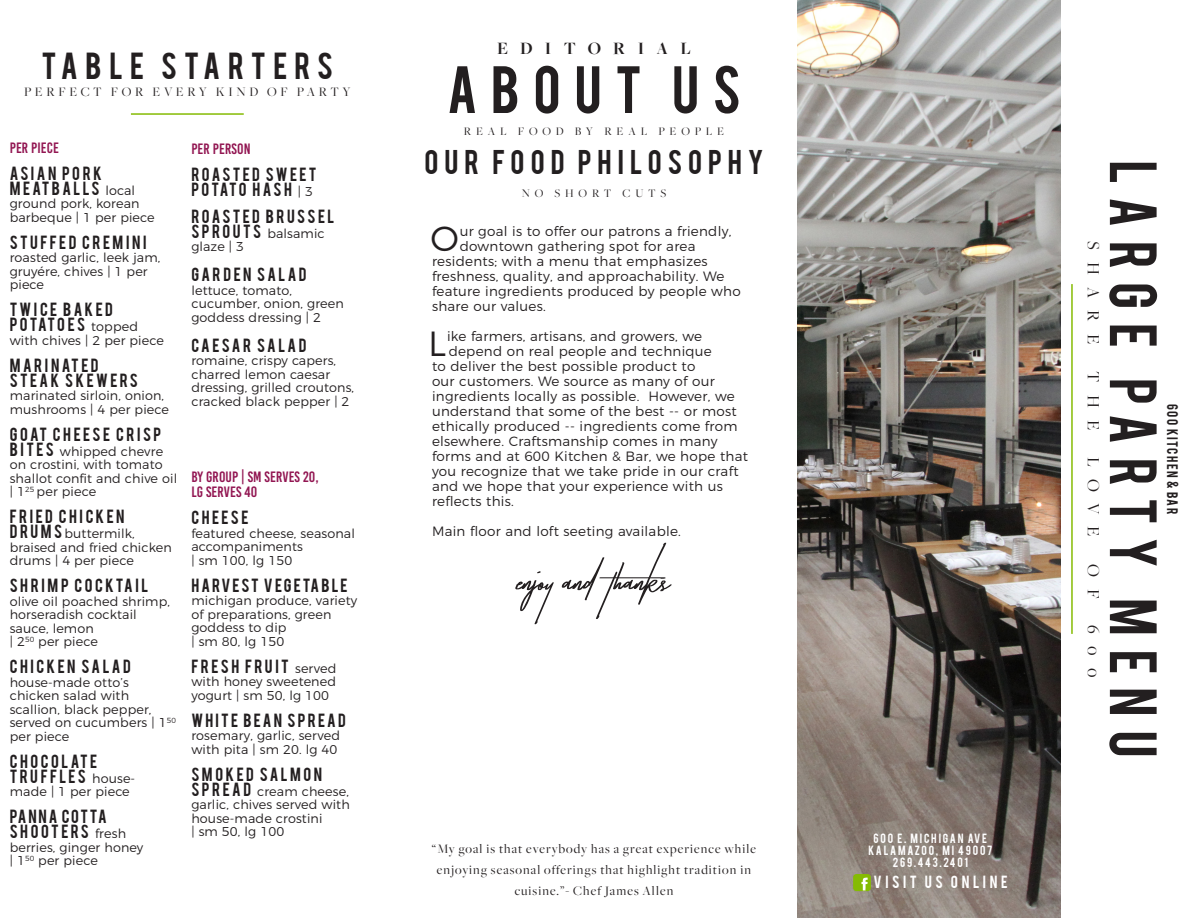
<style>
.page{position:relative;width:1188px;height:918px;background:#fff}
.page>*{position:absolute;margin:0;border:0;box-sizing:border-box;transform-origin:0 0}
.Footer_Page_Numbers{font:58.5px "Takenby Vultures Demo";color:#231f20}
.Footer_Page_Numbers-2{font:52.5px "Bebas";letter-spacing:.24em;color:#231f20}
.Footer_Page_Numbers-3{font:52.5px "Bebas";letter-spacing:.26em;color:#231f20}
.Footer_Page_Numbers-4{font:300 34.95px "Montserrat";color:#231f20}
.Footer_Page_Numbers-5{font:29.7px "Bebas";letter-spacing:.24em;color:#231f20}
.Footer_Page_Numbers-6{font:27px "Bebas";letter-spacing:.22em;color:#231f20}
.Footer_Page_Numbers-7{font:18px "Freight Big";letter-spacing:.68em;color:#231f20}
.Footer_Page_Numbers-8{font:700 18px "Freight Big";letter-spacing:.68em;color:#231f20}
.Body_Header{font:15px/15px "Bebas";letter-spacing:.15em;color:#231f20}
.Body_Header-2{font:15px "Bebas";letter-spacing:.17em;color:#231f20}
.Body_Text{font:15px/15px "Bebas";letter-spacing:.16em;color:#231f20}
.Body_Header-3{font:15px "Bebas Kai";letter-spacing:.01em;color:#921652}
.Body_Header-4{font:15px/15px "Bebas";letter-spacing:.125em;color:#231f20}
.Body_Header-5{font:15px "Bebas";letter-spacing:.13em;color:#231f20}
.Body_Text-2{font:15px "Bebas Kai";letter-spacing:.01em;color:#921652}
.Body_Header-6{font:13.8px "Bebas";letter-spacing:.26em;color:#fff}
.Footer_Page_Numbers-9{font:300 13.5px/15px "Montserrat";letter-spacing:.02em;color:#231f20}
.Footer_Page_Numbers-10{font:13.5px/21px "Freight Big";letter-spacing:.08em;color:#231f20;text-align:center}
.Subtext_Header{font:13.5px "Freight Big";letter-spacing:.27em;color:#231f20}
.Body_Header-7{font:300 12.75px/13.5px "Montserrat";letter-spacing:.01em;color:#231f20}
.Body_Text-3{font:300 12.75px/13.5px "Montserrat";letter-spacing:.01em;color:#231f20}
.Footer_Page_Numbers-11{font:12px "Freight Big";letter-spacing:.4em;color:#231f20}
.Footer_Page_Numbers-12{font:12px "Bebas";letter-spacing:.115em;color:#231f20}
.Footer_Page_Numbers-13{font:10.5px "Bebas";letter-spacing:.17em;color:#fff}
.s1{font-family:"Montserrat";font-weight:300;font-size:12.75px}
.s2{font-family:"Bebas";font-weight:400;font-size:15px}
</style>
<div class="page">
<hr style="left:1071px;top:284px;width:2px;height:350px;background:#85bb03">
<img style="left:797px;top:0;width:264px;height:918px">
<div style="left:853px;top:874px;width:18px;height:17px;background:#85bb03;border-radius:3px"></div>
<svg style="left:861px;top:878px;width:7px;height:12px"></svg>
<hr style="left:131px;top:113px;width:113px;height:2px;background:#85bb03">
<p class="Footer_Page_Numbers-5" style="left:42px;top:44px;width:293px">TABLE STARTERS</p>
<p class="Subtext_Header" style="left:24px;top:84px;width:328px">PERFECT FOR EVERY KIND OF PARTY</p>
<p class="Body_Text-2" style="left:10px;top:139px;width:51px">PER PIECE</p>
<p class="Body_Header" style="left:10px;top:164px;width:127px">ASIAN PORK<br>MEATBALLS <span class="s1">local</span></p>
<p class="Body_Header-7" style="left:10px;top:196px;width:146px">ground pork, korean barbeque | 1 per piece</p>
<p class="Body_Header" style="left:10px;top:233px;width:138px">STUFFED CREMINI</p>
<p class="Body_Header-7" style="left:10px;top:250px;width:152px">roasted garlic, leek jam, gruyére, chives | 1 per piece</p>
<p class="Body_Text" style="left:10px;top:301px;width:130px">TWICE BAKED<br>POTATO ES <span class="s1">topped</span></p>
<p class="Body_Text-3" style="left:10px;top:332px;width:156px">with chives | 2 per piece</p>
<p class="Body_Header-2" style="left:10px;top:354px;width:90px">MARINATED</p>
<p class="Body_Header" style="left:10px;top:371px;width:130px">STEAK SKEWERS</p>
<p class="Body_Text-3" style="left:10px;top:388px;width:161px">marinated sirloin, onion, mushrooms | 4 per piece</p>
<p class="Body_Text" style="left:10px;top:425px;width:153px">GOAT CHEESE CRISP</p>
<p class="Body_Text-3" style="left:10px;top:443px;width:169px"><span class="s2">B I T ES</span> whipped chevre on crostini, with tomato shallot confit and chive oil | 1<sup>25</sup> per piece</p>
<p class="Body_Header" style="left:10px;top:508px;width:116px">FRIED CHICKEN</p>
<p class="Body_Header-7" style="left:10px;top:526px;width:164px"><span class="s2">D RU M S</span> buttermilk, braised and fried chicken drums | 4 per piece</p>
<p class="Body_Header-2" style="left:10px;top:575px;width:140px">SHRIMP COCKTAIL</p>
<p class="Body_Header-7" style="left:10px;top:593px;width:162px">olive oil poached shrimp, horseradish cocktail sauce, lemon</p>
<p class="Body_Header-7" style="left:10px;top:634px;width:90px">| 2<sup>50</sup> per piece</p>
<p class="Body_Header-2" style="left:10px;top:656px;width:123px">CHICKEN SALAD</p>
<p class="Body_Header-7" style="left:10px;top:674px;width:168px">house-made otto’s chicken salad with scallion, black pepper, served on cucumbers | 1<sup>50 </sup>per piece</p>
<p class="Body_Header" style="left:10px;top:752px;width:127px">CHOCOLATE<br>TRUFFLES <span class="s1">house-</span></p>
<p class="Body_Header-7" style="left:10px;top:784px;width:122px">made | 1 per piece</p>
<p class="Body_Header-4" style="left:10px;top:808px;width:118px">PANNA COTTA<br>SHOOTERS <span class="s1">fresh</span></p>
<p class="Body_Header-7" style="left:10px;top:839px;width:135px">berries, ginger honey</p>
<p class="Body_Header-7" style="left:10px;top:853px;width:90px">| 1<sup>50</sup> per piece</p>
<p class="Body_Header-3" style="left:191px;top:140px;width:61px">PER PERSON</p>
<p class="Body_Header" style="left:191px;top:165px;width:127px">ROASTED SWEET<br>POTATO HASH <span class="s1">| 3</span></p>
<p class="Body_Header" style="left:191px;top:207px;width:145px">ROASTED BRUSSEL</p>
<p class="Body_Header-7" style="left:191px;top:225px;width:135px"><span class="s2">S P RO UTS</span> balsamic glaze | 3</p>
<p class="Body_Header-2" style="left:191px;top:264px;width:117px">GARDEN SALAD</p>
<p class="Body_Header-7" style="left:191px;top:282px;width:154px">lettuce, tomato, cucumber, onion, green goddess dressing | 2</p>
<p class="Body_Header" style="left:191px;top:336px;width:117px">CAESAR SALAD</p>
<p class="Body_Header-7" style="left:191px;top:353px;width:164px">romaine, crispy capers, charred lemon caesar dressing, grilled croutons, cracked black pepper | 2</p>
<p class="Body_Header-3" style="left:191px;top:469px;width:129px">BY GROUP | SM SERVES 20,</p>
<p class="Body_Header-3" style="left:191px;top:484px;width:67px">LG SERVES 40</p>
<p class="Body_Header" style="left:191px;top:509px;width:59px">CHEESE</p>
<p class="Body_Header-7" style="left:191px;top:525px;width:165px">featured cheese, seasonal accompaniments</p>
<p class="Body_Header-7" style="left:191px;top:552px;width:102px">| sm 100, lg 150</p>
<p class="Body_Header-5" style="left:191px;top:574px;width:158px">HARVEST VEGETABLE</p>
<p class="Body_Header-7" style="left:191px;top:593px;width:167px">michigan produce, variety of preparations, green goddess to dip</p>
<p class="Body_Header-7" style="left:191px;top:633px;width:94px">| sm 80, lg 150</p>
<p class="Body_Header" style="left:191px;top:657px;width:146px">FRESH FRUIT <span class="s1">served</span></p>
<p class="Body_Header-7" style="left:191px;top:674px;width:146px">with honey sweetened yogurt | sm 50, lg 100</p>
<p class="Body_Header" style="left:191px;top:711px;width:156px">WHITE BEAN SPREAD</p>
<p class="Body_Text-3" style="left:191px;top:728px;width:150px">rosemary, garlic, served with pita | sm 20. lg 40</p>
<p class="Body_Header-2" style="left:191px;top:763px;width:132px">SMOKED SALMON</p>
<p class="Body_Header-7" style="left:191px;top:783px;width:160px;text-align:justify"><span class="s2">S P R EA D</span> cream cheese, garlic, chives served with house-made crostini</p>
<p class="Body_Header-7" style="left:191px;top:824px;width:94px">| sm 50, lg 100</p>
<p class="Footer_Page_Numbers-8" style="left:497px;top:38px;width:195px">EDITORIAL</p>
<p class="Footer_Page_Numbers-3" style="left:447px;top:51px;width:295px">ABOUT US</p>
<p class="Footer_Page_Numbers-11" style="left:464px;top:125px;width:262px">REAL FOOD BY REAL PEOPLE</p>
<p class="Footer_Page_Numbers-6" style="left:424px;top:142px;width:341px">OUR FOOD PHILOSOPHY</p>
<p class="Footer_Page_Numbers-11" style="left:522px;top:187px;width:146px">NO SHORT CUTS</p>
<p class="Footer_Page_Numbers-4" style="left:431px;top:211px;width:30px">O</p>
<p class="Footer_Page_Numbers-9" style="left:460px;top:222px;width:273px">ur goal is to offer our patrons a friendly,</p>
<p class="Footer_Page_Numbers-9" style="left:460px;top:237px;width:237px">downtown gathering spot for area</p>
<p class="Footer_Page_Numbers-9" style="left:432px;top:252px;width:277px">residents; with a menu that emphasizes</p>
<p class="Footer_Page_Numbers-9" style="left:432px;top:267px;width:294px">freshness, quality, and approachability. We</p>
<p class="Footer_Page_Numbers-9" style="left:432px;top:282px;width:310px">feature ingredients produced by people who</p>
<p class="Footer_Page_Numbers-9" style="left:432px;top:297px;width:115px">share our values.</p>
<p class="Footer_Page_Numbers-4" style="left:428px;top:316px;width:20px">L</p>
<p class="Footer_Page_Numbers-9" style="left:447px;top:327px;width:257px">ike farmers, artisans, and growers, we</p>
<p class="Footer_Page_Numbers-9" style="left:432px;top:342px;width:318px;text-indent:17px">depend on real people and technique<br>to deliver the best possible product to<br>our customers. We source as many of our ingredients locally as possible. However, we understand that some of the best -- or most ethically produced -- ingredients come from elsewhere. Craftsmanship comes in many forms and at 600 Kitchen &amp; Bar, we hope that you recognize that we take pride in our craft and we hope that your experience with us reflects this.</p>
<p class="Footer_Page_Numbers-9" style="left:432px;top:522px;width:250px">Main floor and loft seeting available.</p>
<p class="Footer_Page_Numbers" style="left:517px;top:541px;width:164px">enjoy and thanks</p>
<p class="Footer_Page_Numbers-10" style="left:432px;top:838px;width:326px">“My goal is that everybody has a great experience while enjoying seasonal offerings that highlight tradition in cuisine.”- Chef James Allen</p>
<p class="Footer_Page_Numbers-13" style="left:874px;top:830px;width:115px">600 E. MICHIGAN AVE</p>
<p class="Footer_Page_Numbers-13" style="left:868px;top:842px;width:125px">KALAMAZOO, MI 49007</p>
<p class="Footer_Page_Numbers-13" style="left:893px;top:854px;width:77px">269.443.2401</p>
<p class="Body_Header-6" style="left:874px;top:872px;width:136px">VISIT US ONLINE</p>
<p class="Footer_Page_Numbers-7" style="left:1103px;top:241px;width:105px;rotate:90deg">SHARE</p>
<p class="Footer_Page_Numbers-7" style="left:1103px;top:371px;width:61px;rotate:90deg">THE</p>
<p class="Footer_Page_Numbers-7" style="left:1103px;top:457px;width:81px;rotate:90deg">LOVE</p>
<p class="Footer_Page_Numbers-7" style="left:1103px;top:564px;width:36px;rotate:90deg">O F</p>
<p class="Footer_Page_Numbers-7" style="left:1103px;top:625px;width:54px;rotate:90deg">600</p>
<p class="Footer_Page_Numbers-2" style="left:1171px;top:160px;width:599px;rotate:90deg">LARGE PARTY MENU</p>
<p class="Footer_Page_Numbers-12" style="left:1181px;top:404px;width:112px;rotate:90deg">600 KITCHEN &amp; BAR</p>
</div>
